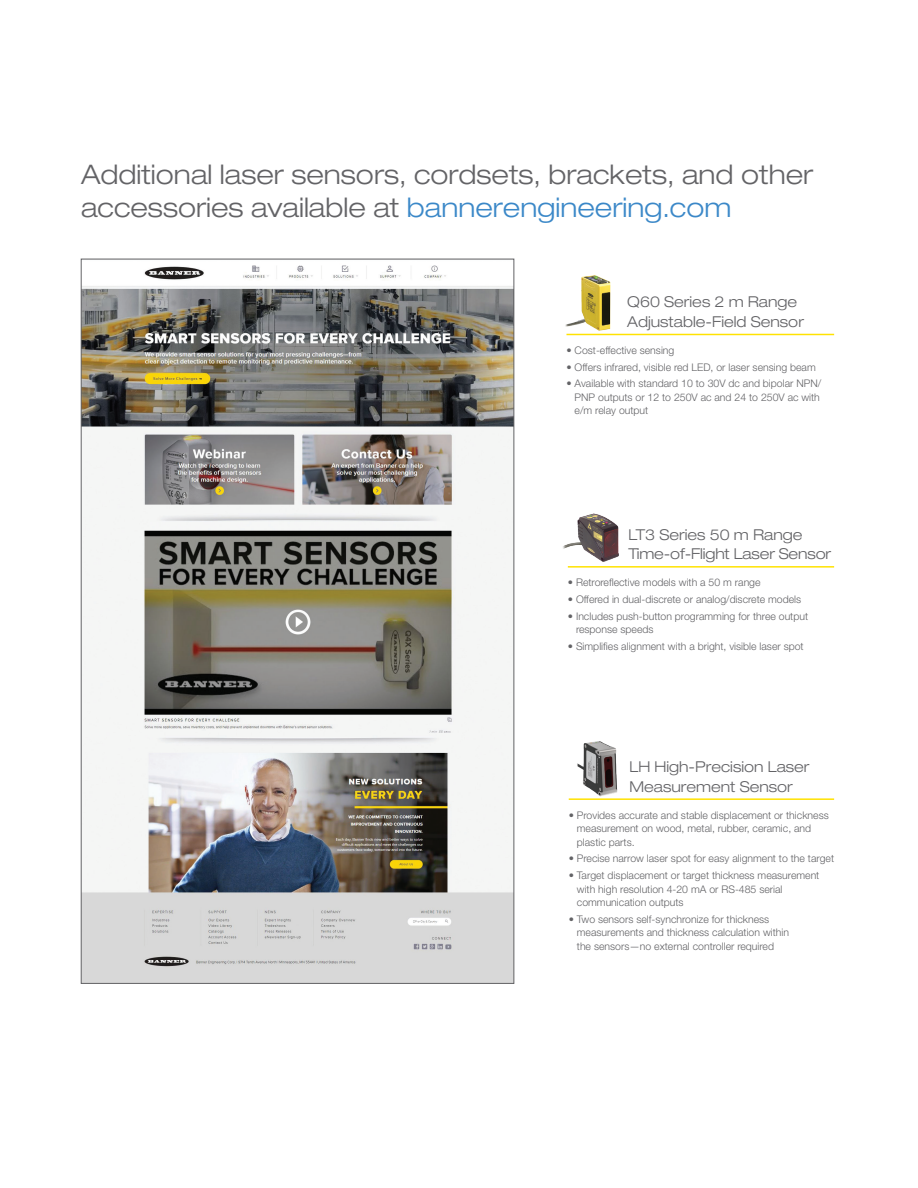
<style>
.page{position:relative;width:918px;height:1188px;background:#fff}
.page>*{position:absolute;margin:0;border:0;box-sizing:border-box;transform-origin:0 0}
.t1{font:300 expanded 27px/33px "Helvetica Neue LT Pro";color:#636366}
.t2{font:300 expanded 15px/19.5px "Helvetica Neue LT Pro";color:#636366}
.t3{font:300 10.5px/13.5px "Helvetica Neue LT Pro";color:#636366}
.s1{color:#3b88c8}
</style>
<div class="page">
<img style="left:83px;top:265px;width:429px;height:717px">
<hr style="left:568px;top:566px;width:266px;height:2px;background:#ffe201">
<hr style="left:566px;top:334px;width:268px;height:1px;background:#ffe201">
<img style="left:565px;top:275px;width:45px;height:60px">
<hr style="left:569px;top:798px;width:265px;height:2px;background:#ffe201">
<img style="left:563px;top:513px;width:64px;height:55px">
<img style="left:568px;top:741px;width:65px;height:59px">
<h1 class="t1" style="left:81px;top:158px;width:734px">Additional laser sensors, cordsets, brackets, and other accessories available at <span class="s1">bannerengineering.com</span></h1>
<h2 class="t2" style="left:627px;top:292px;width:178px">Q60 Series 2 m Range<br>Adjustable-Field Sensor</h2>
<p class="t3" style="left:566px;top:343px;width:109px">• Cost-effective sensing</p>
<p class="t3" style="left:566px;top:360px;width:251px">• Offers infrared, visible red LED, or laser sensing beam</p>
<p class="t3" style="left:575px;top:377px;width:248px;text-indent:-8px">• Available with standard 10 to 30V dc and bipolar NPN/<br>PNP outputs or 12 to 250V ac and 24 to 250V ac with e/m relay output</p>
<h2 class="t2" style="left:629px;top:525px;width:204px">LT3 Series 50 m Range<br>Time-of-Flight Laser Sensor</h2>
<p class="t3" style="left:568px;top:576px;width:194px">• Retroreflective models with a 50 m range</p>
<p class="t3" style="left:568px;top:592px;width:235px">• Offered in dual-discrete or analog/discrete models</p>
<p class="t3" style="left:576px;top:609px;width:234px;text-indent:-8px">• Includes push-button programming for three output response speeds</p>
<p class="t3" style="left:568px;top:639px;width:237px">• Simplifies alignment with a bright, visible laser spot</p>
<h2 class="t2" style="left:629px;top:757px;width:181px">LH High-Precision Laser<br>Measurement Sensor</h2>
<p class="t3" style="left:577px;top:808px;width:253px;text-indent:-8px">• Provides accurate and stable displacement or thickness measurement on wood, metal, rubber, ceramic, and plastic parts.</p>
<p class="t3" style="left:569px;top:852px;width:267px">• Precise narrow laser spot for easy alignment to the target</p>
<p class="t3" style="left:577px;top:868px;width:244px;text-indent:-8px">• Target displacement or target thickness measurement with high resolution 4-20 mA or RS-485 serial communication outputs</p>
<p class="t3" style="left:577px;top:912px;width:214px;text-indent:-8px">• Two sensors self-synchronize for thickness measurements and thickness calculation within the sensors—no external controller required</p>
</div>
